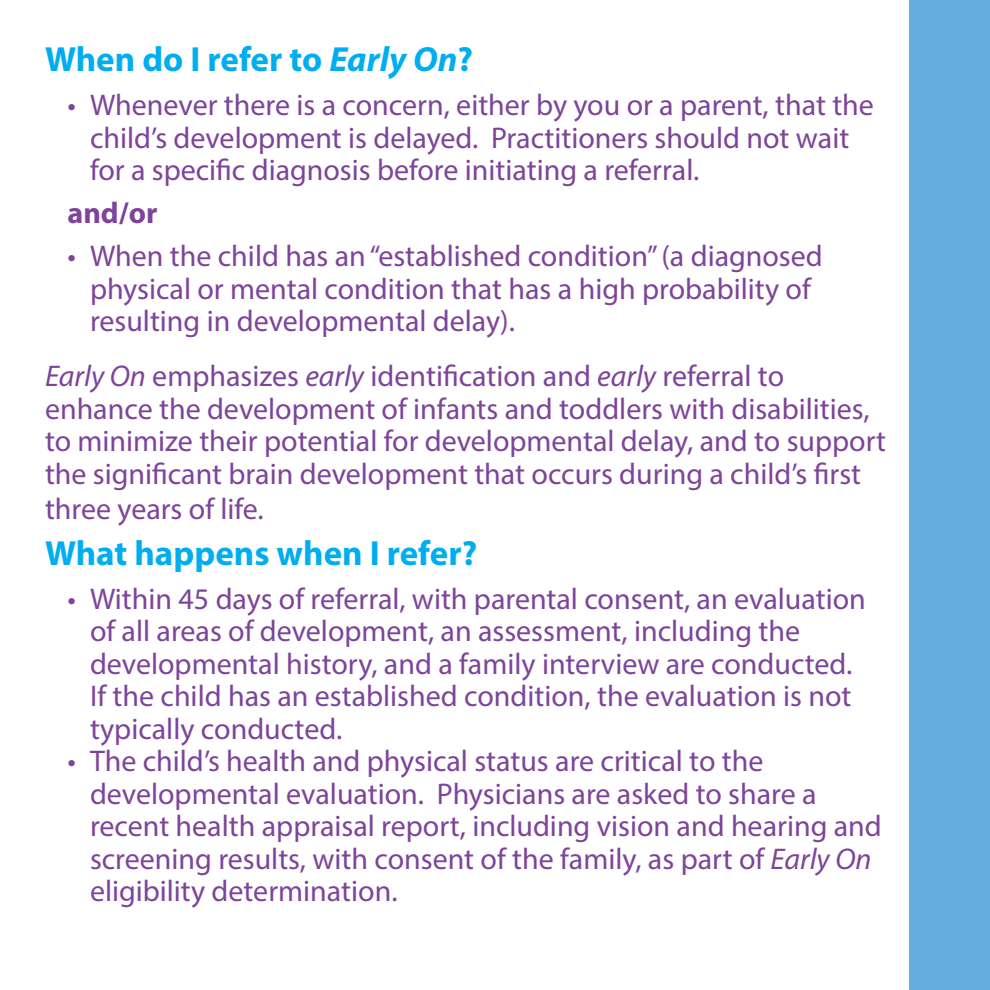
<style>
.page{position:relative;width:990px;height:990px;background:#fff}
.page>*{position:absolute;margin:0;border:0;box-sizing:border-box;transform-origin:0 0}
.t1{font:700 35px "Myriad Pro";color:#00aeef}
.Body{font:30px/32.5px "Myriad Pro";color:#7d449a}
.Body-2{font:700 30px "Myriad Pro";color:#7d449a}
.s1{font-style:italic}
</style>
<div class="page">
<div style="left:910px;top:0;width:80px;height:990px;background:#64addf"></div>
<h2 class="t1" style="left:45px;top:37px;width:430px">When do I refer to <span class="s1">Early On</span>?</h2>
<h2 class="Body" style="left:90px;top:88px;width:785px;text-indent:-22px">• Whenever there is a concern, either by you or a parent, that the child’s development is delayed. Practitioners should not wait for a specific diagnosis before initiating a referral.</h2>
<p class="Body-2" style="left:68px;top:193px;width:91px">and/or</p>
<p class="Body" style="left:90px;top:239px;width:734px;text-indent:-22px">• When the child has an “established condition” (a diagnosed physical or mental condition that has a high probability of resulting in developmental delay).</p>
<h2 class="Body" style="left:45px;top:359px;width:843px"><span class="s1">Early On</span> emphasizes <span class="s1">early</span> identification and <span class="s1">early</span> referral to enhance the development of infants and toddlers with disabilities, to minimize their potential for developmental delay, and to support the significant brain development that occurs during a child’s first three years of life.</h2>
<h2 class="t1" style="left:45px;top:530px;width:434px">What happens when I refer?</h2>
<h2 class="Body" style="left:90px;top:582px;width:777px;text-indent:-22px">• Within 45 days of referral, with parental consent, an evaluation of all areas of development, an assessment, including the developmental history, and a family interview are conducted.<br>If the child has an established condition, the evaluation is not typically conducted.</h2>
<p class="Body" style="left:90px;top:744px;width:793px;text-indent:-22px">• The child’s health and physical status are critical to the developmental evaluation. Physicians are asked to share a recent health appraisal report, including vision and hearing and screening results, with consent of the family, as part of <span class="s1">Early On </span>eligibility determination.</p>
</div>
